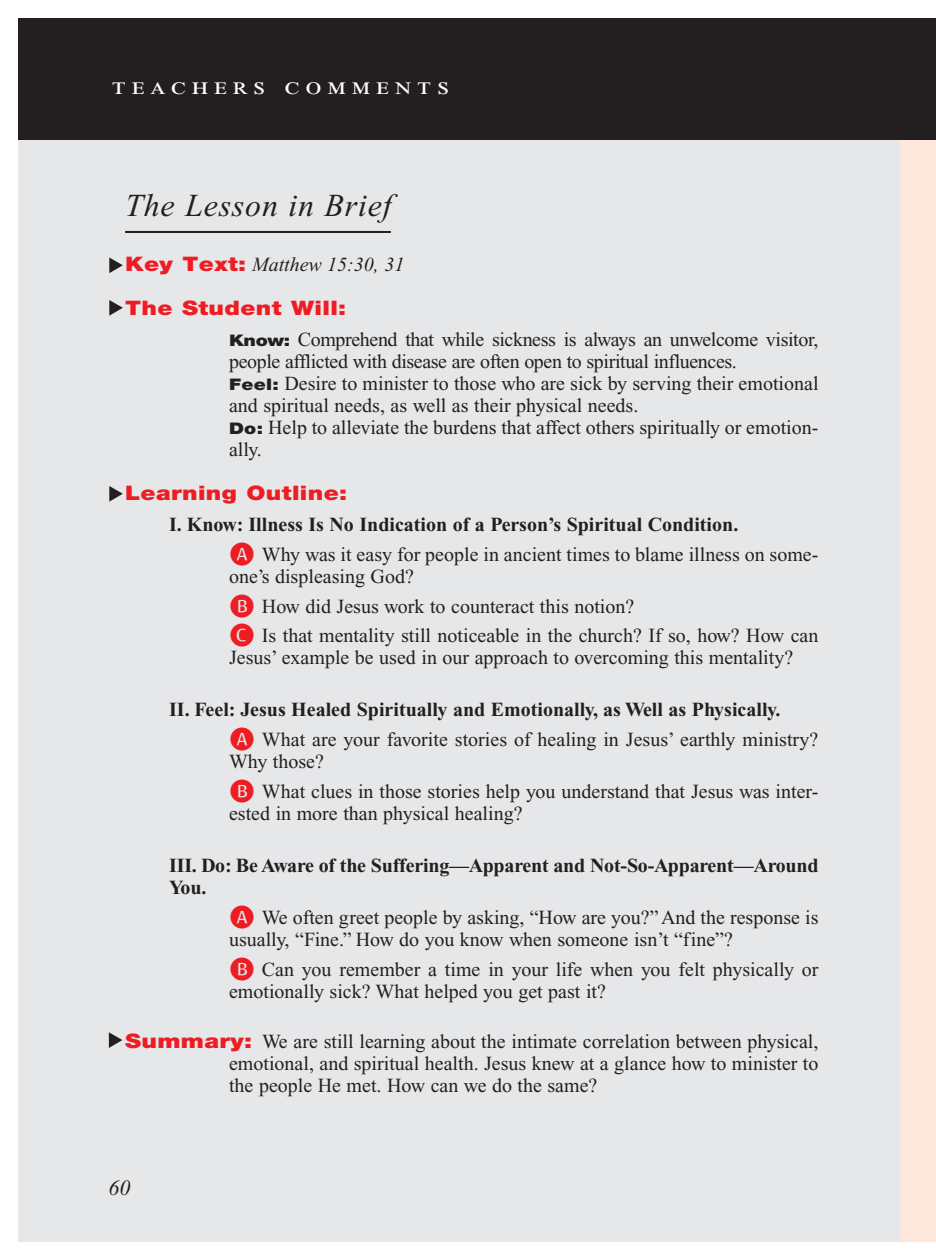
<style>
.page{position:relative;width:936px;height:1260px;background:#fff}
.page>*{position:absolute;margin:0;border:0;box-sizing:border-box;transform-origin:0 0}
.Main_Head_Teachers_C{font:italic 32px "Times New Roman PS Std";letter-spacing:.025em;color:#231f20}
.t1{font:24px "Times New Roman PS Std";letter-spacing:.2em;color:#fff;scale:1.2 1}
.t2{font:italic 22px "Times New Roman PS Std";color:#231f20}
.Bulleted_Points1{font:20px/22px "Times New Roman PS Std";color:#231f20}
.Roman_Numeral_Sub_He{font:700 20px/22px "Times New Roman PS Std";color:#231f20}
.Objectives_Body_Text{font:20px/22px "Times New Roman PS Std";color:#231f20}
.I_Have_to_Teach_Tomo{font:20px/22px "Times New Roman PS Std";color:#231f20;text-align:justify}
.Objectives_Body_Text-2{font:20px/22px "Times New Roman PS Std";letter-spacing:-.02em;color:#231f20}
.T_Aim_bodyXindent{font:italic 20px "Times New Roman PS Std";color:#231f20}
.Roman_Numeral_Sub_He-2{font:900 20px "Helvetica Neue LT Std";letter-spacing:.015em;color:#ee1d23;scale:1.2 1}
.T_Aim_bodyXindent-2{font:900 20px "Helvetica Neue LT Std";letter-spacing:.015em;color:#ee1d23;scale:1.2 1}
.s1{font-family:"Helvetica Neue LT Std";font-weight:900;font-style:normal;color:#ee1d23}
.s2{font-family:"Helvetica Neue LT Std";font-weight:900;font-size:16px}
.s3{font-family:"Helvetica Neue LT Std";font-weight:900;color:#ee1d23}
</style>
<div class="page">
<div style="left:900px;top:136px;width:36px;height:1106px;background:#fde7dc"></div>
<div style="left:18px;top:136px;width:882px;height:1106px;background:#e6e7e9"></div>
<div style="left:900px;top:18px;width:36px;height:122px;background:#231f20"></div>
<div style="left:18px;top:18px;width:882px;height:122px;background:#231f20"></div>
<hr style="left:125px;top:231px;width:266px;height:2px;background:#231f20">
<svg style="left:109px;top:258px;width:14px;height:15px"></svg>
<svg style="left:109px;top:300px;width:14px;height:16px"></svg>
<svg style="left:109px;top:486px;width:14px;height:16px"></svg>
<svg style="left:109px;top:1032px;width:13px;height:16px"></svg>
<p class="t1" style="left:112px;top:73px;width:283px">teachers comments</p>
<p class="Main_Head_Teachers_C" style="left:125px;top:188px;width:268px">The Lesson in Brief</p>
<p class="T_Aim_bodyXindent" style="left:125px;top:253px;width:281px"><span class="s1">Key Text:</span> Matthew 15:30, 31</p>
<p class="T_Aim_bodyXindent-2" style="left:125px;top:296px;width:186px">The Student Will:</p>
<p class="Objectives_Body_Text-2" style="left:229px;top:328px;width:591px"><span class="s2">Know:</span> Comprehend that while sickness is always an unwelcome visitor, people afflicted with disease are often open to spiritual influences.</p>
<p class="Objectives_Body_Text" style="left:229px;top:372px;width:591px"><span class="s2">Feel:</span> Desire to minister to those who are sick by serving their emotional and spiritual needs, as well as their physical needs.</p>
<p class="Objectives_Body_Text" style="left:229px;top:416px;width:591px"><span class="s2">Do:</span> Help to alleviate the burdens that affect others spiritually or emotion&shy;ally.</p>
<p class="Roman_Numeral_Sub_He-2" style="left:125px;top:481px;width:187px">Learning Outline:</p>
<p class="Roman_Numeral_Sub_He" style="left:169px;top:513px;width:571px">I. Know: Illness Is No Indication of a Person’s Spiritual Condition.</p>
<p class="Bulleted_Points1" style="left:229px;top:543px;width:591px;text-indent:33px">Why was it easy for people in ancient times to blame illness on some&shy;one’s displeasing God?</p>
<p class="Bulleted_Points1" style="left:262px;top:595px;width:374px">How did Jesus work to counteract this notion?</p>
<p class="Bulleted_Points1" style="left:229px;top:625px;width:591px;text-indent:33px">Is that mentality still noticeable in the church? If so, how? How can<br>Jesus’ example be used in our approach to overcoming this mentality?</p>
<p class="Roman_Numeral_Sub_He" style="left:169px;top:699px;width:613px">II. Feel: Jesus Healed Spiritually and Emotionally, as Well as Physically.</p>
<p class="Bulleted_Points1" style="left:229px;top:729px;width:591px;text-indent:33px">What are your favorite stories of healing in Jesus’ earthly ministry?<br>Why those?</p>
<p class="Bulleted_Points1" style="left:229px;top:781px;width:591px;text-indent:33px">What clues in those stories help you understand that Jesus was inter&shy;ested in more than physical healing?</p>
<p class="Roman_Numeral_Sub_He" style="left:169px;top:854px;width:651px">III. Do: Be Aware of the Suffering—Apparent and Not-So-Apparent—Around<br>You.</p>
<p class="Bulleted_Points1" style="left:229px;top:906px;width:591px;text-indent:33px">We often greet people by asking, “How are you?” And the response is usually, “Fine.” How do you know when someone isn’t “fine”?</p>
<p class="Bulleted_Points1" style="left:229px;top:958px;width:591px;text-indent:33px">Can you remember a time in your life when you felt physically or emotionally sick? What helped you get past it?</p>
<p class="I_Have_to_Teach_Tomo" style="left:229px;top:1030px;width:591px;text-indent:-104px"><span class="s3">Summary:</span> We are still learning about the intimate correlation between physical, emotional, and spiritual health. Jesus knew at a glance how to minister to the people He met. How can we do the same?</p>
<p class="t2" style="left:109px;top:1176px;width:23px">60</p>
</div>
